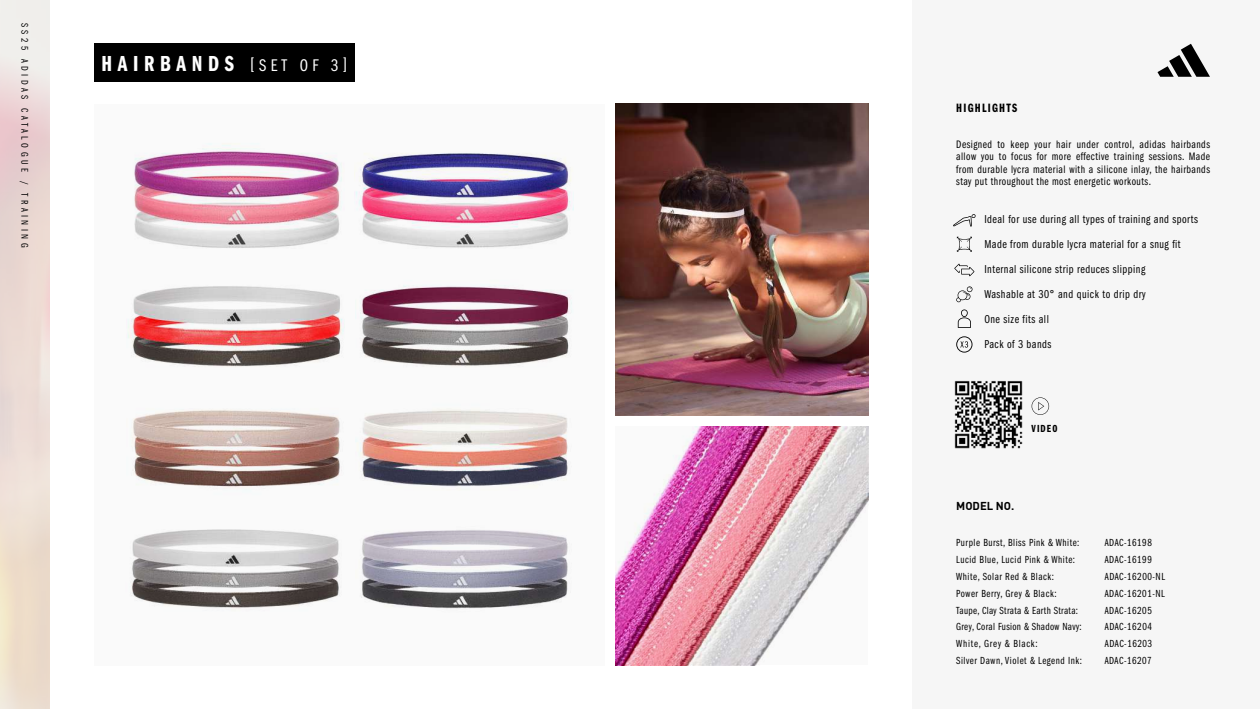
<style>
.page{position:relative;width:1260px;height:709px;background:#fff}
.page>*{position:absolute;margin:0;border:0;box-sizing:border-box;transform-origin:0 0}
.t1{font:22.5px "ITC Franklin Gothic Std Dm Cp";letter-spacing:.25em;color:#fff}
.t2{font:12.5px "ITC Franklin Gothic Std Dm Cp";letter-spacing:.1em;color:#000}
.t3{font:11.88px/25px "ITC Franklin Gothic Std Bk Cp";letter-spacing:.04em;color:#000}
.t4{font:11.25px/12.5px "ITC Franklin Gothic Std Bk Cp";letter-spacing:.04em;color:#000;text-align:justify}
.t5{font:700 11.25px "Adihaus DIN";color:#000}
.t6{font:10.62px "ITC Franklin Gothic Std Bk Cp";letter-spacing:.05em;color:#000}
.t7{font:10.62px "ITC Franklin Gothic Std Bk Cp";letter-spacing:.03em;color:#000}
.t8{font:10.62px "ITC Franklin Gothic Std Bk Cp";letter-spacing:.07em;color:#000}
.t9{font:10.62px "ITC Franklin Gothic Std Dm Cp";letter-spacing:.1em;color:#000}
.t10{font:10px "ITC Franklin Gothic Std Bk Cp";letter-spacing:.35em;color:#000}
.s1{font-family:"ITC Franklin Gothic Std Bk Cp";font-size:17.5px}
</style>
<div class="page">
<svg style="left:0;top:0;width:50px;height:709px;fill:#ecdcd3"></svg>
<div style="left:912px;top:0;width:348px;height:709px;background:#f6f6f6"></div>
<svg style="left:1158px;top:44px;width:52px;height:33px"></svg>
<img style="left:616px;top:104px;width:252px;height:311px">
<div style="left:94px;top:104px;width:510px;height:561px;background:#fafafa"></div>
<img style="left:132px;top:529px;width:207px;height:79px">
<img style="left:360px;top:410px;width:208px;height:53px">
<img style="left:132px;top:410px;width:208px;height:77px">
<img style="left:361px;top:463px;width:207px;height:146px">
<img style="left:616px;top:426px;width:252px;height:239px">
<img style="left:128px;top:145px;width:217px;height:222px">
<img style="left:356px;top:153px;width:217px;height:214px">
<div style="left:94px;top:44px;width:261px;height:38px;background:#000"></div>
<svg style="left:958px;top:309px;width:13px;height:19px"></svg>
<svg style="left:956px;top:286px;width:16px;height:16px"></svg>
<svg style="left:954px;top:264px;width:20px;height:12px"></svg>
<svg style="left:957px;top:237px;width:15px;height:15px"></svg>
<svg style="left:953px;top:214px;width:23px;height:13px"></svg>
<svg style="left:956px;top:336px;width:16px;height:16px"></svg>
<img style="left:954px;top:381px;width:69px;height:68px">
<svg style="left:1032px;top:397px;width:17px;height:18px"></svg>
<p class="t10" style="left:30px;top:23px;width:226px;rotate:90deg">SS25 ADIDAS CATALOGUE / TRAINING</p>
<h1 class="t1" style="left:102px;top:51px;width:247px">HAIRBANDS <span class="s1">[SET OF 3]</span></h1>
<p class="t2" style="left:956px;top:101px;width:63px">HIGHLIGHTS</p>
<p class="t4" style="left:956px;top:138px;width:255px">Designed to keep your hair under control, adidas hairbands allow you to focus for more effective training sessions. Made from durable lycra material with a silicone inlay, the hairbands stay put throughout the most energetic workouts.</p>
<p class="t3" style="left:984px;top:207px;width:215px">Ideal for use during all types of training and sports Made from durable lycra material for a snug fit Internal silicone strip reduces slipping<br>Washable at 30° and quick to drip dry<br>One size fits all<br>Pack of 3 bands</p>
<p class="t9" style="left:1032px;top:422px;width:27px">VIDEO</p>
<p class="t5" style="left:956px;top:496px;width:60px">MODEL NO.</p>
<p class="t6" style="left:956px;top:537px;width:125px">Purple Burst, Bliss Pink &amp; White:</p>
<p class="t6" style="left:1105px;top:537px;width:49px">ADAC-16198</p>
<p class="t6" style="left:956px;top:553px;width:120px">Lucid Blue, Lucid Pink &amp; White:</p>
<p class="t6" style="left:1105px;top:553px;width:49px">ADAC-16199</p>
<p class="t6" style="left:956px;top:570px;width:99px">White, Solar Red &amp; Black:</p>
<p class="t6" style="left:1105px;top:570px;width:62px">ADAC-16200-NL</p>
<p class="t6" style="left:956px;top:587px;width:102px">Power Berry, Grey &amp; Black:</p>
<p class="t6" style="left:1105px;top:587px;width:62px">ADAC-16201-NL</p>
<p class="t7" style="left:956px;top:604px;width:123px">Taupe, Clay Strata &amp; Earth Strata:</p>
<p class="t6" style="left:1105px;top:604px;width:49px">ADAC-16205</p>
<p class="t7" style="left:956px;top:621px;width:127px">Grey, Coral Fusion &amp; Shadow Navy:</p>
<p class="t6" style="left:1105px;top:621px;width:49px">ADAC-16204</p>
<p class="t8" style="left:956px;top:638px;width:83px">White, Grey &amp; Black:</p>
<p class="t6" style="left:1105px;top:638px;width:49px">ADAC-16203</p>
<p class="t6" style="left:956px;top:655px;width:127px">Silver Dawn, Violet &amp; Legend Ink:</p>
<p class="t6" style="left:1105px;top:655px;width:49px">ADAC-16207</p>
</div>
